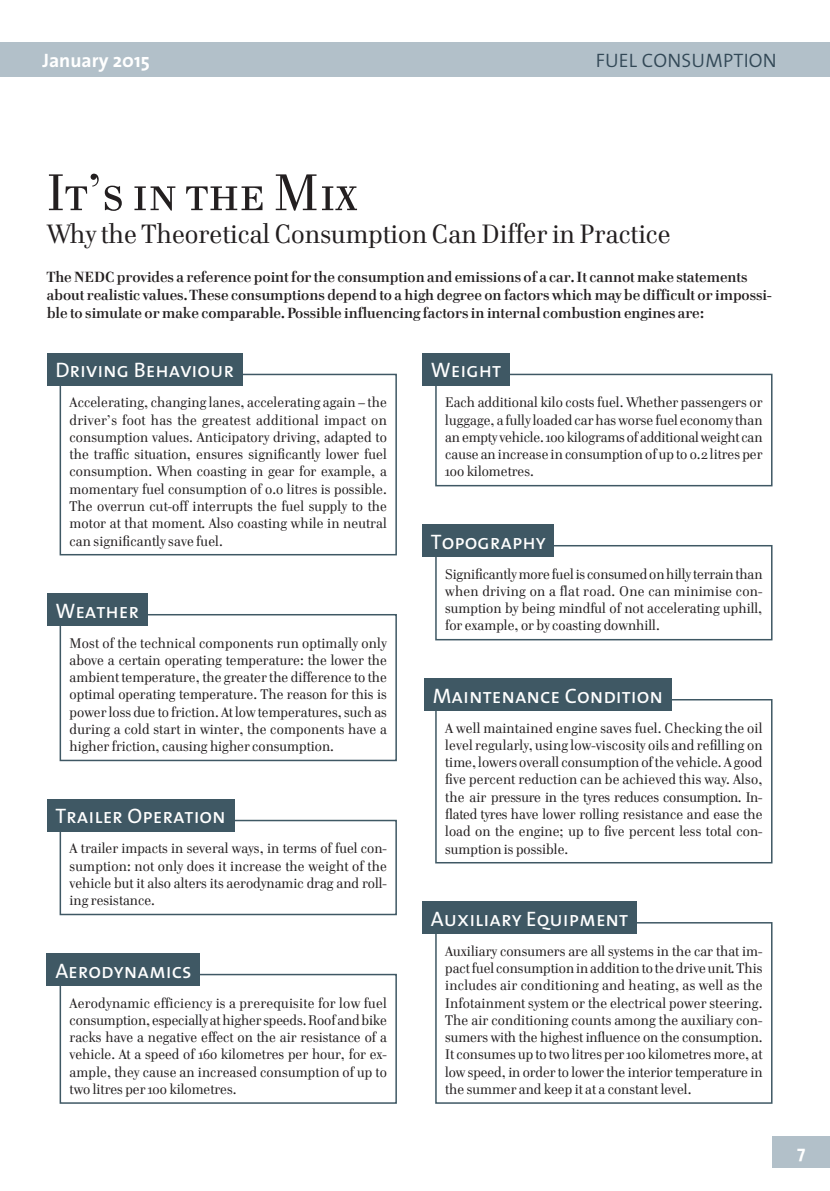
<style>
.page{position:relative;width:830px;height:1191px;background:#fff}
.page>*{position:absolute;margin:0;border:0;box-sizing:border-box;transform-origin:0 0}
.t1{font:52.5px "Cellini Regular SC";color:#231f20}
.t2{font:27px "Cellini";color:#231f20}
.t3{font:21px "The Sans Caps";color:#fff}
.t4{font:300 19.5px "The Sans";letter-spacing:.01em;color:#324856}
.t5{font:700 19.5px "The Sans";color:#fff}
.t6{font:700 18px "The Sans";color:#fff}
.t7{font:700 15px/18px "Cellini";color:#231f20}
.t8{font:14.25px/17.2px "Cellini";color:#231f20;text-align:justify}
</style>
<div class="page">
<div style="left:0;top:43px;width:829px;height:34px;background:#b2c0c9"></div>
<div style="left:772px;top:1135px;width:57px;height:32px;background:#b2c0c9"></div>
<div style="left:60px;top:374px;width:336px;height:181px;border:2px solid #3f5864"></div>
<div style="left:47px;top:353px;width:195px;height:33px;background:#3f5864"></div>
<div style="left:60px;top:819px;width:336px;height:96px;border:2px solid #3f5864"></div>
<div style="left:47px;top:799px;width:187px;height:33px;background:#3f5864"></div>
<div style="left:60px;top:614px;width:336px;height:147px;border:2px solid #3f5864"></div>
<div style="left:47px;top:593px;width:101px;height:33px;background:#3f5864"></div>
<div style="left:435px;top:545px;width:337px;height:95px;border:2px solid #3f5864"></div>
<div style="left:422px;top:524px;width:132px;height:33px;background:#3f5864"></div>
<div style="left:435px;top:922px;width:337px;height:181px;border:2px solid #3f5864"></div>
<div style="left:422px;top:901px;width:214px;height:33px;background:#3f5864"></div>
<div style="left:435px;top:374px;width:337px;height:112px;border:2px solid #3f5864"></div>
<div style="left:422px;top:353px;width:87px;height:33px;background:#3f5864"></div>
<div style="left:60px;top:973px;width:336px;height:130px;border:2px solid #3f5864"></div>
<div style="left:47px;top:953px;width:153px;height:33px;background:#3f5864"></div>
<div style="left:435px;top:699px;width:337px;height:164px;border:2px solid #3f5864"></div>
<div style="left:424px;top:678px;width:247px;height:33px;background:#3f5864"></div>
<h3 class="t5" style="left:43px;top:48px;width:109px">January 2015</h3>
<h3 class="t4" style="left:595px;top:48px;width:182px">FUEL CONSUMPTION</h3>
<h1 class="t1" style="left:47px;top:161px;width:311px">It’s in the Mix</h1>
<h2 class="t2" style="left:47px;top:218px;width:625px">Why the Theoretical Consumption Can Differ in Practice</h2>
<p class="t7" style="left:47px;top:268px;width:726px">The NEDC provides a reference point for the consumption and emissions of a car. It cannot make statements about realistic values. These consumptions depend to a high degree on factors which may be difficult or impossi&shy;ble to simulate or make comparable. Possible influencing factors in internal combustion engines are:</p>
<h3 class="t3" style="left:55px;top:357px;width:180px">Driving Behaviour</h3>
<p class="t8" style="left:70px;top:394px;width:318px">Accelerating, changing lanes, accelerating again – the driver’s foot has the greatest additional impact on consumption values. Anticipatory driving, adapted to the traffic situation, ensures significantly lower fuel consumption. When coasting in gear for example, a momentary fuel consumption of o.o litres is possible.<br>The overrun cut-off interrupts the fuel supply to the motor at that moment. Also coasting while in neutral can significantly save fuel.</p>
<h3 class="t3" style="left:55px;top:597px;width:85px">Weather</h3>
<p class="t8" style="left:70px;top:634px;width:319px">Most of the technical components run optimally only above a certain operating temperature: the lower the ambient temperature, the greater the difference to the optimal operating temperature. The reason for this is power loss due to friction. At low temperatures, such as during a cold start in winter, the components have a higher friction, causing higher consumption.</p>
<h3 class="t3" style="left:55px;top:803px;width:172px">Trailer Operation</h3>
<p class="t8" style="left:70px;top:840px;width:318px">A trailer impacts in several ways, in terms of fuel con&shy;sumption: not only does it increase the weight of the vehicle but it also alters its aerodynamic drag and roll&shy;ing resistance.</p>
<h3 class="t3" style="left:55px;top:957px;width:138px">Aerodynamics</h3>
<p class="t8" style="left:70px;top:994px;width:319px">Aerodynamic efficiency is a prerequisite for low fuel consumption, especially at higher speeds. Roof and bike racks have a negative effect on the air resistance of a vehicle. At a speed of 16o kilometres per hour, for ex&shy;ample, they cause an increased consumption of up to two litres per 1oo kilometres.</p>
<h3 class="t3" style="left:431px;top:357px;width:72px">Weight</h3>
<p class="t8" style="left:445px;top:394px;width:318px">Each additional kilo costs fuel. Whether passengers or luggage, a fully loaded car has worse fuel economy than an empty vehicle. 1oo kilograms of additional weight can cause an increase in consumption of up to o.2 litres per 1oo kilometres.</p>
<h3 class="t3" style="left:431px;top:528px;width:116px">Topography</h3>
<p class="t8" style="left:445px;top:565px;width:318px">Significantly more fuel is consumed on hilly terrain than when driving on a flat road. One can minimise con&shy;sumption by being mindful of not accelerating uphill, for example, or by coasting downhill.</p>
<h3 class="t3" style="left:432px;top:682px;width:232px">Maintenance Condition</h3>
<p class="t8" style="left:445px;top:719px;width:318px">A well maintained engine saves fuel. Checking the oil level regularly, using low-viscosity oils and refilling on time, lowers overall consumption of the vehicle. A good five percent reduction can be achieved this way. Also, the air pressure in the tyres reduces consumption. In&shy;flated tyres have lower rolling resistance and ease the load on the engine; up to five percent less total con&shy;sumption is possible.</p>
<h3 class="t3" style="left:431px;top:905px;width:199px">Auxiliary Equipment</h3>
<p class="t8" style="left:445px;top:942px;width:318px">Auxiliary consumers are all systems in the car that im&shy;pact fuel consumption in addition to the drive unit. This includes air conditioning and heating, as well as the Infotainment system or the electrical power steering.<br>The air conditioning counts among the auxiliary con&shy;sumers with the highest influence on the consumption.<br>It consumes up to two litres per 1oo kilometres more, at low speed, in order to lower the interior temperature in the summer and keep it at a constant level.</p>
<p class="t6" style="left:796px;top:1139px;width:10px">7</p>
</div>
